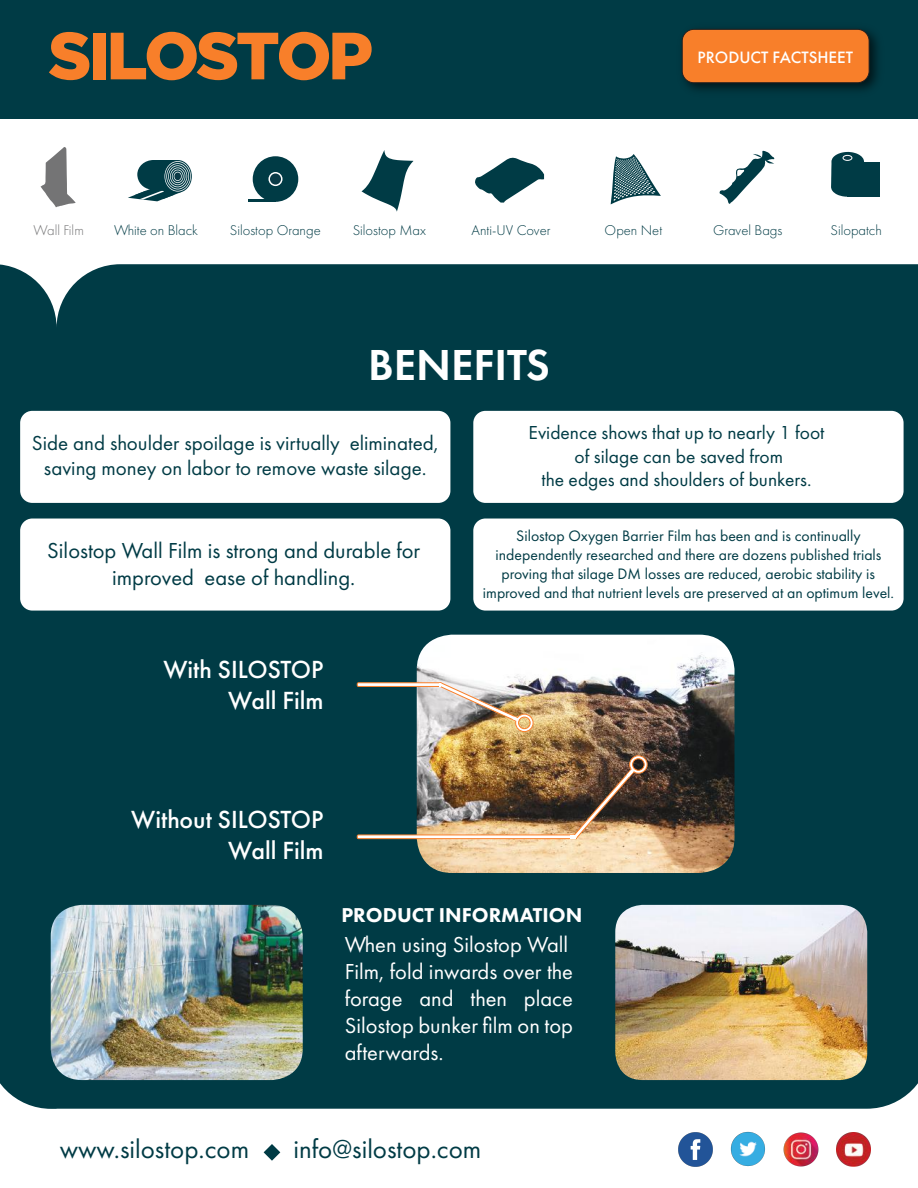
<style>
.page{position:relative;width:918px;height:1188px;background:#fff}
.page>*{position:absolute;margin:0;border:0;box-sizing:border-box;transform-origin:0 0}
.t1{font:600 45px "Futura PT";color:#fff}
.t2{font:27px "Futura PT";color:#003b45}
.t3{font:500 25.8px/30.9px "Futura PT";color:#fff;text-align:right}
.t4{font:22.5px/27px "Futura PT";color:#fff}
.t5{font:22.5px/27px "Futura PT";color:#003b45;text-align:center}
.t6{font:21px/25.2px "Futura PT";color:#003b45;text-align:center}
.t7{font:800 20.85px "Futura PT";color:#fff}
.t8{font:19.5px/23.4px "Futura PT";color:#003b45;text-align:center}
.t9{font:500 17.1px "Futura PT";color:#fff}
.t10{font:15.75px/18.9px "Futura PT";color:#003b45;text-align:center}
.t11{font:300 14.7px "Futura PT";color:#003b45}
.t12{font:300 14.7px "Futura PT";color:#747475}
</style>
<div class="page">
<div style="left:0;top:264px;width:918px;height:845px;background:#003b45"></div>
<div style="left:0;top:0;width:918px;height:118px;background:#003b45"></div>
<svg style="left:49px;top:32px;width:40px;height:48px"></svg>
<div style="left:93px;top:33px;width:13px;height:46px;background:#f87f2a"></div>
<svg style="left:111px;top:32px;width:261px;height:48px"></svg>
<img style="left:681px;top:28px;width:197px;height:63px">
<div style="left:682px;top:29px;width:187px;height:54px;background:#f87f2a;border-radius:12px"></div>
<div style="left:682px;top:29px;width:187px;height:54px;border:1px solid #241f1f;border-radius:12px"></div>
<svg style="left:264px;top:1144px;width:16px;height:17px"></svg>
<img style="left:678px;top:1132px;width:35px;height:35px">
<img style="left:837px;top:1132px;width:33px;height:34px">
<img style="left:730px;top:1131px;width:35px;height:36px">
<img style="left:783px;top:1132px;width:36px;height:35px">
<img style="left:615px;top:905px;width:252px;height:175px">
<img style="left:51px;top:905px;width:252px;height:175px">
<img style="left:417px;top:635px;width:318px;height:238px">
<div style="left:516px;top:714px;width:17px;height:18px;border:3px solid #fff;border-radius:50%"></div>
<div style="left:630px;top:756px;width:17px;height:17px;border:3px solid #fff;border-radius:50%"></div>
<div style="left:515px;top:714px;width:18px;height:18px;border:1px solid #f87f2a;border-radius:50%"></div>
<div style="left:629px;top:755px;width:18px;height:19px;border:1px solid #f87f2a;border-radius:50%"></div>
<div style="left:632px;top:758px;width:13px;height:13px;border:1px solid #f87f2a;border-radius:50%"></div>
<div style="left:518px;top:717px;width:13px;height:12px;border:1px solid #f87f2a;border-radius:50%"></div>
<img style="left:357px;top:682px;width:163px;height:41px">
<img style="left:357px;top:769px;width:278px;height:71px">
<div style="left:20px;top:411px;width:430px;height:92px;background:#fff;border-radius:12px"></div>
<div style="left:473px;top:411px;width:431px;height:92px;background:#fff;border-radius:12px"></div>
<div style="left:20px;top:519px;width:430px;height:92px;background:#fff;border-radius:12px"></div>
<div style="left:473px;top:519px;width:431px;height:92px;background:#fff;border-radius:12px"></div>
<svg style="left:41px;top:147px;width:35px;height:60px"></svg>
<div style="left:58px;top:186px;width:8px;height:7px;background:#747475"></div>
<svg style="left:831px;top:152px;width:33px;height:45px"></svg>
<div style="left:847px;top:162px;width:33px;height:35px;background:#003b45"></div>
<div style="left:843px;top:155px;width:9px;height:5px;background:#0a3a46;border-radius:50%"></div>
<div style="left:843px;top:155px;width:9px;height:6px;border:1px solid #fff;border-radius:50%"></div>
<div style="left:253px;top:156px;width:45px;height:46px;background:#003b45;border-radius:50%"></div>
<div style="left:269px;top:173px;width:13px;height:12px;background:#0a3a46;border-radius:50%"></div>
<div style="left:268px;top:172px;width:15px;height:14px;border:2px solid #fff;border-radius:50%"></div>
<hr style="left:248px;top:200px;width:28px;height:2px;background:#003b45">
<svg style="left:475px;top:157px;width:69px;height:46px"></svg>
<svg style="left:362px;top:150px;width:51px;height:62px"></svg>
<svg style="left:720px;top:151px;width:54px;height:53px"></svg>
<svg style="left:729px;top:163px;width:30px;height:31px"></svg>
<svg style="left:730px;top:163px;width:30px;height:32px"></svg>
<svg style="left:731px;top:164px;width:29px;height:31px"></svg>
<svg style="left:611px;top:154px;width:50px;height:50px"></svg>
<svg style="left:128px;top:160px;width:63px;height:41px"></svg>
<p class="t9" style="left:698px;top:47px;width:157px">PRODUCT FACTSHEET</p>
<p class="t12" style="left:34px;top:221px;width:52px">Wall Film</p>
<p class="t11" style="left:114px;top:221px;width:85px">White on Black</p>
<p class="t11" style="left:230px;top:221px;width:92px">Silostop Orange</p>
<p class="t11" style="left:353px;top:221px;width:75px">Silostop Max</p>
<p class="t11" style="left:472px;top:221px;width:80px">Anti-UV Cover</p>
<p class="t11" style="left:605px;top:221px;width:59px">Open Net</p>
<p class="t11" style="left:713px;top:221px;width:71px">Gravel Bags</p>
<p class="t11" style="left:830px;top:221px;width:53px">Silopatch</p>
<h1 class="t1" style="left:368px;top:337px;width:183px">BENEFITS</h1>
<h3 class="t6" style="left:32px;top:430px;width:408px">Side and shoulder spoilage is virtually eliminated, saving money on labor to remove waste silage.</h3>
<p class="t8" style="left:529px;top:421px;width:297px">Evidence shows that up to nearly 1 foot of silage can be saved from<br>the edges and shoulders of bunkers.</p>
<p class="t10" style="left:483px;top:526px;width:413px">Silostop Oxygen Barrier Film has been and is continually independently researched and there are dozens published trials proving that silage DM losses are reduced, aerobic stability is improved and that nutrient levels are preserved at an optimum level.</p>
<h3 class="t5" style="left:47px;top:537px;width:374px">Silostop Wall Film is strong and durable for improved ease of handling.</h3>
<h3 class="t3" style="left:163px;top:654px;width:162px">With SILOSTOP<br>Wall Film</h3>
<h3 class="t3" style="left:131px;top:804px;width:194px">Without SILOSTOP<br>Wall Film</h3>
<h3 class="t7" style="left:341px;top:902px;width:242px">PRODUCT INFORMATION</h3>
<h3 class="t4" style="left:345px;top:931px;width:230px">When using Silostop Wall<br>Film, fold inwards over the forage and then place<br>Silostop bunker film on top afterwards.</h3>
<h2 class="t2" style="left:60px;top:1133px;width:191px">www.silostop.com</h2>
<h2 class="t2" style="left:294px;top:1133px;width:189px">info@silostop.com</h2>
</div>
